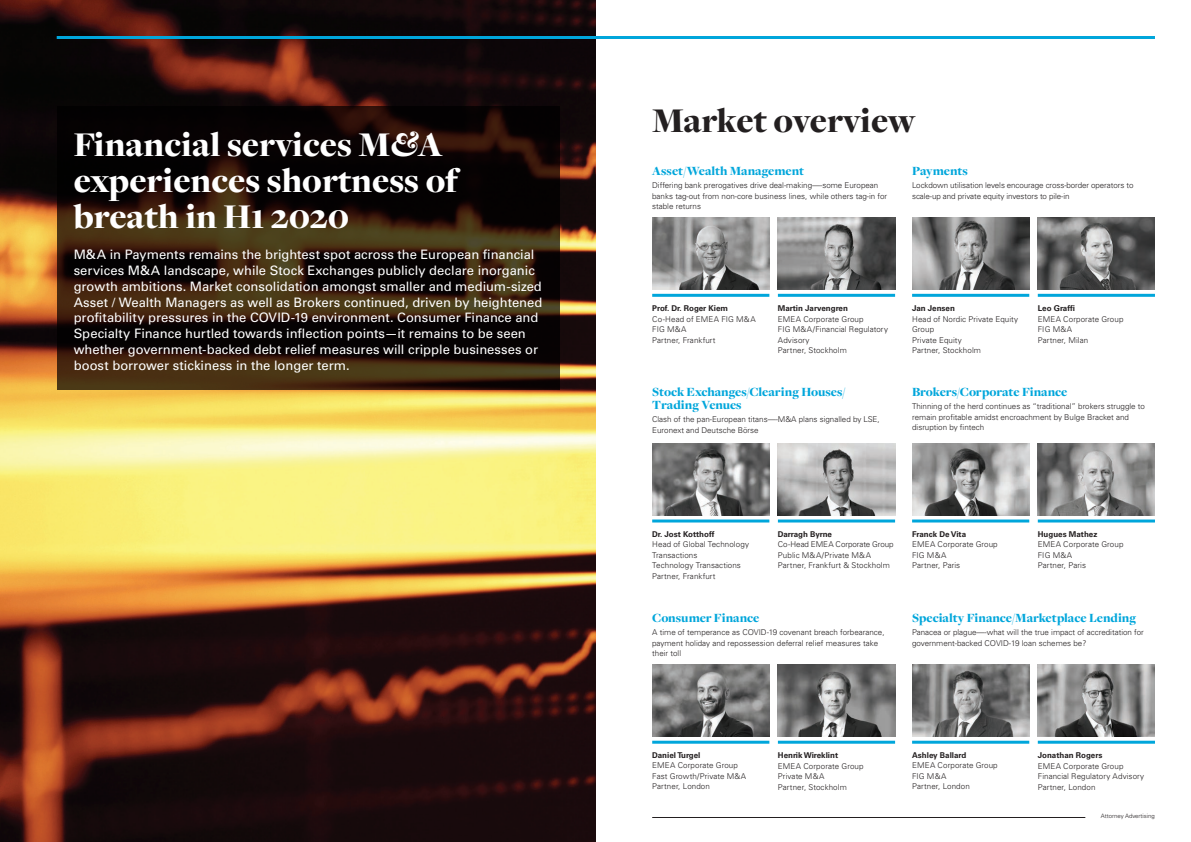
<style>
.page{position:relative;width:1191px;height:842px;background:#fff}
.page>*{position:absolute;margin:0;border:0;box-sizing:border-box;transform-origin:0 0}
.t1{font:900 36px/36px "Freight Disp Pro";color:#fff}
.t2{font:900 36px "Freight Disp Pro";letter-spacing:-.01em;color:#231f20}
.t3{font:13px/15.8px "Univers LT Pro 55 Roman";color:#fff}
.t4{font:900 13px/13px "Freight Disp Pro";letter-spacing:-.005em;color:#00a6db}
.t5{font:300 8px/10.5px "Univers LT Pro 45";color:#231f20}
.t6{font:700 8px "Univers LT Pro 65";color:#231f20}
.t7{font:300 6px "Univers LT Pro 45";color:#231f20}
.s1{font-style:italic}
</style>
<div class="page">
<img style="left:0;top:0;width:595px;height:842px">
<hr style="left:652px;top:817px;width:433px;height:1px;background:#231f20">
<svg style="left:57px;top:106px;width:502px;height:283px;background:#211409"></svg>
<hr style="left:912px;top:741px;width:117px;height:3px;background:#00a6db">
<img style="left:912px;top:665px;width:117px;height:71px">
<hr style="left:652px;top:741px;width:117px;height:3px;background:#00a6db">
<img style="left:652px;top:665px;width:117px;height:71px">
<hr style="left:778px;top:741px;width:117px;height:3px;background:#00a6db">
<img style="left:778px;top:665px;width:117px;height:71px">
<hr style="left:1037px;top:741px;width:118px;height:3px;background:#00a6db">
<img style="left:1037px;top:665px;width:118px;height:71px">
<hr style="left:652px;top:294px;width:117px;height:3px;background:#00a6db">
<img style="left:652px;top:218px;width:117px;height:71px">
<hr style="left:778px;top:294px;width:117px;height:3px;background:#00a6db">
<img style="left:778px;top:218px;width:117px;height:71px">
<hr style="left:912px;top:294px;width:117px;height:3px;background:#00a6db">
<img style="left:912px;top:218px;width:117px;height:71px">
<hr style="left:1037px;top:294px;width:118px;height:3px;background:#00a6db">
<img style="left:1037px;top:218px;width:118px;height:71px">
<hr style="left:652px;top:519px;width:117px;height:3px;background:#00a6db">
<img style="left:652px;top:443px;width:117px;height:72px">
<hr style="left:1037px;top:519px;width:118px;height:3px;background:#00a6db">
<img style="left:1037px;top:443px;width:118px;height:72px">
<hr style="left:912px;top:519px;width:117px;height:3px;background:#00a6db">
<img style="left:912px;top:443px;width:117px;height:72px">
<hr style="left:778px;top:519px;width:117px;height:3px;background:#00a6db">
<img style="left:778px;top:443px;width:117px;height:72px">
<hr style="left:57px;top:36px;width:1098px;height:3px;background:#00a6db">
<h1 class="t1" style="left:74px;top:126px;width:386px">Financial services M<span class="s1">&amp;</span>A experiences shortness of breath in H1 2020</h1>
<p class="t3" style="left:74px;top:247px;width:470px">M&amp;A in Payments remains the brightest spot across the European financial services M&amp;A landscape, while Stock Exchanges publicly declare inorganic growth ambitions. Market consolidation amongst smaller and medium-sized Asset / Wealth Managers as well as Brokers continued, driven by heightened profitability pressures in the COVID-19 environment. Consumer Finance and Specialty Finance hurtled towards inflection points—it remains to be seen whether government-backed debt relief measures will cripple businesses or boost borrower stickiness in the longer term.</p>
<h1 class="t2" style="left:652px;top:97px;width:265px">Market overview</h1>
<h2 class="t4" style="left:652px;top:164px;width:153px">Asset/Wealth Management</h2>
<p class="t5" style="left:652px;top:180px;width:236px">Differing bank prerogatives drive deal-making—-some European banks tag-out from non-core business lines, while others tag-in for stable returns</p>
<h2 class="t4" style="left:912px;top:164px;width:57px">Payments</h2>
<p class="t5" style="left:912px;top:180px;width:223px">Lockdown utilisation levels encourage cross-border operators to scale-up and private equity investors to pile-in</p>
<p class="t6" style="left:652px;top:303px;width:77px">Prof. Dr. Roger Kiem</p>
<p class="t5" style="left:652px;top:313px;width:105px">Co-Head of EMEA FIG M&amp;A<br>FIG M&amp;A<br>Partner, Frankfurt</p>
<p class="t6" style="left:778px;top:303px;width:71px">Martin Jarvengren</p>
<p class="t5" style="left:778px;top:313px;width:112px">EMEA Corporate Group<br>FIG M&amp;A/Financial Regulatory<br>Advisory<br>Partner, Stockholm</p>
<h2 class="t4" style="left:652px;top:385px;width:195px">Stock Exchanges/Clearing Houses/<br>Trading Venues</h2>
<p class="t5" style="left:652px;top:414px;width:229px">Clash of the pan-European titans—-M&amp;A plans signalled by LSE,<br>Euronext and Deutsche Börse</p>
<p class="t6" style="left:912px;top:303px;width:44px">Jan Jensen</p>
<p class="t5" style="left:912px;top:313px;width:108px">Head of Nordic Private Equity<br>Group<br>Private Equity<br>Partner, Stockholm</p>
<p class="t6" style="left:1037px;top:303px;width:39px">Leo Graffi</p>
<p class="t5" style="left:1037px;top:313px;width:87px">EMEA Corporate Group<br>FIG M&amp;A<br>Partner, Milan</p>
<h2 class="t4" style="left:912px;top:385px;width:157px">Brokers/Corporate Finance</h2>
<p class="t5" style="left:912px;top:401px;width:234px">Thinning of the herd continues as “traditional” brokers struggle to remain profitable amidst encroachment by Bulge Bracket and disruption by fintech</p>
<p class="t6" style="left:652px;top:529px;width:64px">Dr. Jost Kotthoff</p>
<p class="t5" style="left:652px;top:539px;width:98px">Head of Global Technology<br>Transactions<br>Technology Transactions<br>Partner, Frankfurt</p>
<p class="t6" style="left:778px;top:529px;width:56px">Darragh Byrne</p>
<p class="t5" style="left:778px;top:539px;width:117px">Co-Head EMEA Corporate Group<br>Public M&amp;A/Private M&amp;A<br>Partner, Frankfurt &amp; Stockholm</p>
<h2 class="t4" style="left:652px;top:611px;width:109px">Consumer Finance</h2>
<p class="t5" style="left:652px;top:627px;width:234px">A time of temperance as COVID-19 covenant breach forbearance, payment holiday and repossession deferral relief measures take their toll</p>
<p class="t6" style="left:912px;top:529px;width:56px">Franck De Vita</p>
<p class="t5" style="left:912px;top:539px;width:87px">EMEA Corporate Group<br>FIG M&amp;A<br>Partner, Paris</p>
<p class="t6" style="left:1037px;top:529px;width:61px">Hugues Mathez</p>
<p class="t5" style="left:1037px;top:539px;width:87px">EMEA Corporate Group<br>FIG M&amp;A<br>Partner, Paris</p>
<h2 class="t4" style="left:912px;top:611px;width:226px">Specialty Finance/Marketplace Lending</h2>
<p class="t5" style="left:912px;top:627px;width:233px">Panacea or plague—-what will the true impact of accreditation for government-backed COVID-19 loan schemes be?</p>
<p class="t6" style="left:652px;top:750px;width:50px">Daniel Turgel</p>
<p class="t5" style="left:652px;top:760px;width:96px">EMEA Corporate Group<br>Fast Growth/Private M&amp;A<br>Partner, London</p>
<p class="t6" style="left:778px;top:750px;width:62px">Henrik Wireklint</p>
<p class="t5" style="left:778px;top:760px;width:87px">EMEA Corporate Group<br>Private M&amp;A<br>Partner, Stockholm</p>
<p class="t6" style="left:912px;top:750px;width:56px">Ashley Ballard</p>
<p class="t5" style="left:912px;top:760px;width:87px">EMEA Corporate Group<br>FIG M&amp;A<br>Partner, London</p>
<p class="t6" style="left:1037px;top:750px;width:66px">Jonathan Rogers</p>
<p class="t5" style="left:1037px;top:760px;width:108px">EMEA Corporate Group<br>Financial Regulatory Advisory<br>Partner, London</p>
<p class="t7" style="left:1100px;top:812px;width:56px">Attorney Advertising</p>
</div>
